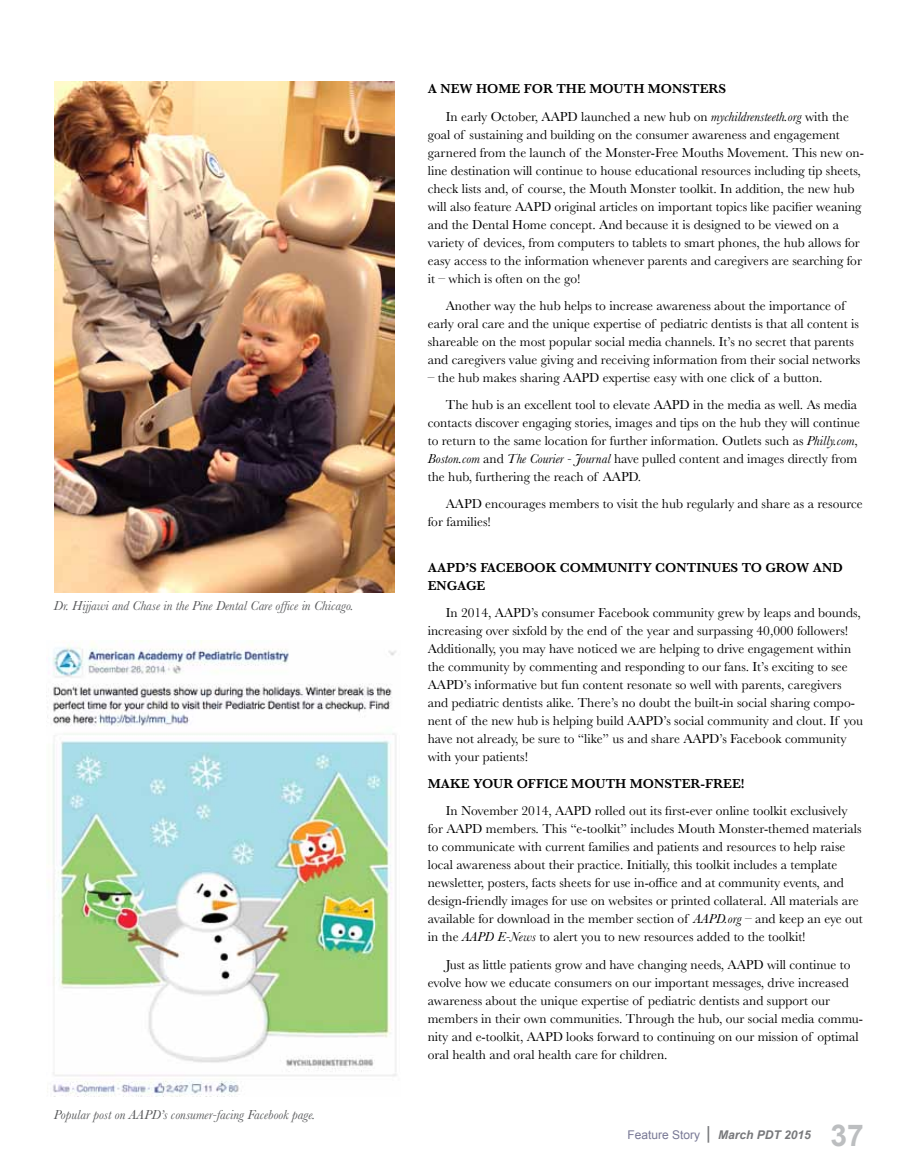
<style>
.page{position:relative;width:918px;height:1175px;background:#fff}
.page>*{position:absolute;margin:0;border:0;box-sizing:border-box;transform-origin:0 0}
.t1{font:700 30px "Arial";color:#bcbec0}
.t2{font:13.5px/18px "Baskerville";color:#000}
.t3{font:italic 13.5px "Baskerville";color:#58595b}
.t4{font:600 13.5px "Baskerville";color:#000}
.t5{font:12px "Arial";color:#787895}
.s1{font-weight:600}
.s2{font-style:italic}
.s3{font-weight:900;font-size:18px;color:#77787b}
.s4{font-weight:700;font-style:italic;color:#77787b}
</style>
<div class="page">
<img style="left:46px;top:640px;width:351px;height:456px">
<img style="left:54px;top:81px;width:341px;height:511px">
<p class="t3" style="left:54px;top:597px;width:301px">Dr. Hijjawi and Chase in the Pine Dental Care office in Chicago.</p>
<p class="t3" style="left:54px;top:1106px;width:263px">Popular post on AAPD’s consumer-facing Facebook page.</p>
<p class="t4" style="left:428px;top:80px;width:25px">A NEW</p>
<p class="t4" style="left:476px;top:80px;width:12px">HOME</p>
<p class="t4" style="left:524px;top:80px;width:11px">FOR</p>
<p class="t2" style="left:446px;top:76px;width:405px;line-height:27.2px;text-indent:111px"><span class="s1">THE MOUTH MONSTERS<br></span>In early October, AAPD launched a new hub on <span class="s2">mychildrensteeth.org</span> with the</p>
<p class="t2" style="left:428px;top:125px;width:438px">goal of sustaining and building on the consumer awareness and engagement garnered from the launch of the Monster-Free Mouths Movement. This new on&shy;line destination will continue to house educational resources including tip sheets, check lists and, of course, the Mouth Monster toolkit. In addition, the new hub will also feature AAPD original articles on important topics like pacifier weaning and the Dental Home concept. And because it is designed to be viewed on a variety of devices, from computers to tablets to smart phones, the hub allows for easy access to the information whenever parents and caregivers are searching for it – which is often on the go!</p>
<p class="t2" style="left:428px;top:297px;width:434px;text-align:center">Another way the hub helps to increase awareness about the importance of<br>early oral care and the unique expertise of pediatric dentists is that all content is shareable on the most popular social media channels. It’s no secret that parents and caregivers value giving and receiving information from their social networks</p>
<p class="t2" style="left:446px;top:364px;width:413px;line-height:27.2px;text-indent:-18px">– the hub makes sharing AAPD expertise easy with one click of a button.<br>The hub is an excellent tool to elevate AAPD in the media as well. As media</p>
<p class="t2" style="left:428px;top:414px;width:434px">contacts discover engaging stories, images and tips on the hub they will continue to return to the same location for further information. Outlets such as <span class="s2">Philly.com</span>, <span class="s2">Boston.com</span> and <span class="s2">The Courier - Journal</span> have pulled content and images directly from the hub, furthering the reach of AAPD.</p>
<p class="t2" style="left:428px;top:495px;width:437px;text-indent:18px">AAPD encourages members to visit the hub regularly and share as a resource for families!</p>
<p class="t4" style="left:428px;top:558px;width:70px">AAPD’S FACE</p>
<p class="t4" style="left:515px;top:558px;width:69px">BOOK COMMU</p>
<p class="t4" style="left:617px;top:558px;width:104px">NITY CONTINUES</p>
<p class="t4" style="left:742px;top:558px;width:47px">TO GROW</p>
<p class="t4" style="left:813px;top:558px;width:29px">AND</p>
<p class="t4" style="left:428px;top:576px;width:58px">ENGAGE</p>
<p class="t2" style="left:428px;top:603px;width:437px;text-indent:18px">In 2014, AAPD’s consumer Facebook community grew by leaps and bounds, increasing over sixfold by the end of the year and surpassing 40,000 followers!<br>Additionally, you may have noticed we are helping to drive engagement within the community by commenting and responding to our fans. It’s exciting to see AAPD’s informative but fun content resonate so well with parents, caregivers and pediatric dentists alike. There’s no doubt the built-in social sharing compo&shy;nent of the new hub is helping build AAPD’s social community and clout. If you have not already, be sure to “like” us and share AAPD’s Facebook community with your patients!</p>
<p class="t4" style="left:428px;top:774px;width:66px">MAKE YOUR</p>
<p class="t4" style="left:517px;top:774px;width:207px">OFFICE MOUTH MONSTER-FREE</p>
<p class="t4" style="left:741px;top:774px;width:5px">!</p>
<p class="t2" style="left:428px;top:802px;width:437px;text-indent:18px">In November 2014, AAPD rolled out its first-ever online toolkit exclusively for AAPD members. This “e-toolkit” includes Mouth Monster-themed materials to communicate with current families and patients and resources to help raise local awareness about their practice. Initially, this toolkit includes a template newsletter, posters, facts sheets for use in-office and at community events, and design-friendly images for use on websites or printed collateral. All materials are available for download in the member section of <span class="s2">AAPD.org</span> – and keep an eye out in the <span class="s2">AAPD E-News</span> to alert you to new resources added to the toolkit!</p>
<p class="t2" style="left:428px;top:955px;width:437px;text-indent:18px">Just as little patients grow and have changing needs, AAPD will continue to evolve how we educate consumers on our important messages, drive increased awareness about the unique expertise of pediatric dentists and support our members in their own communities. Through the hub, our social media commu&shy;nity and e-toolkit, AAPD looks forward to continuing on our mission of optimal oral health and oral health care for children.</p>
<p class="t5" style="left:627px;top:1126px;width:185px">Feature Story <span class="s3">|</span> <span class="s4">March PDT 2015</span></p>
<h1 class="t1" style="left:831px;top:1115px;width:35px">37</h1>
</div>
